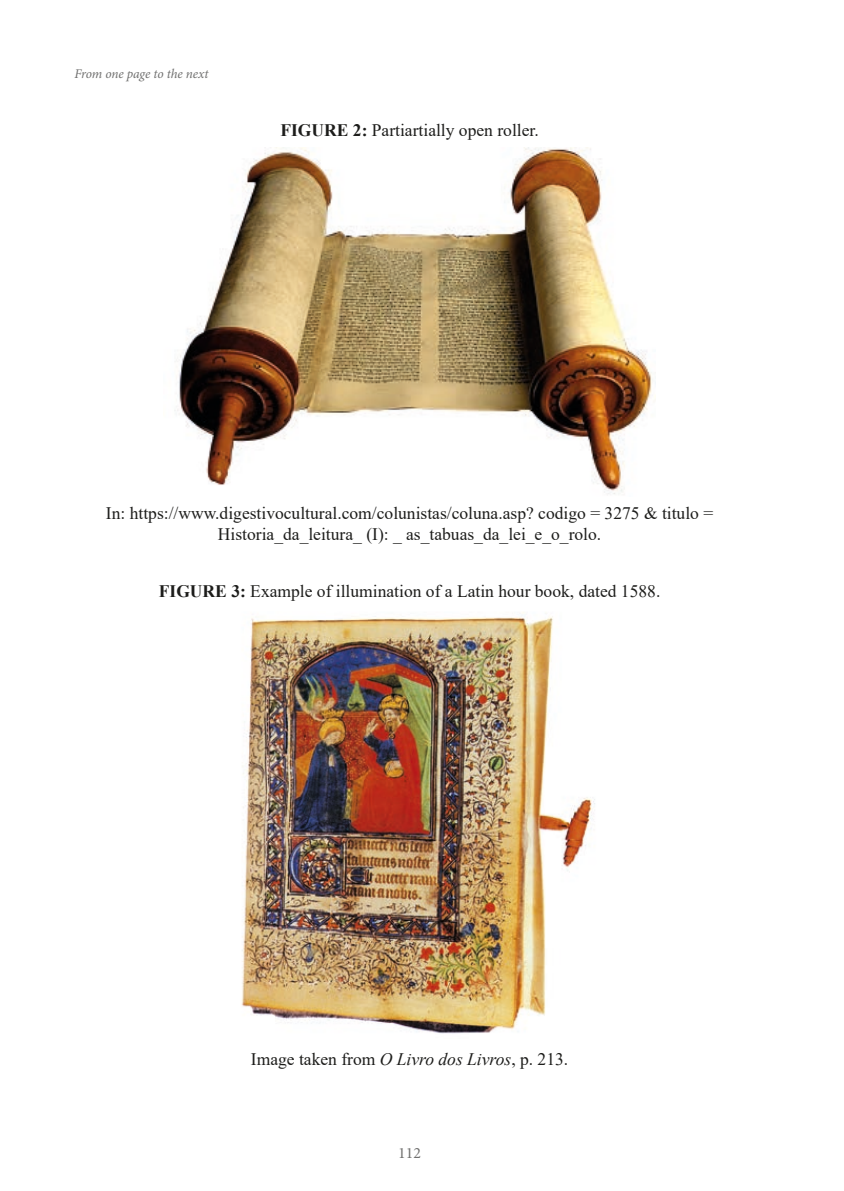
<style>
.page{position:relative;width:844px;height:1191px;background:#fff}
.page>*{position:absolute;margin:0;border:0;box-sizing:border-box;transform-origin:0 0}
.t1{font:17.5px/21px "Times New Roman";color:#1d1d1b;text-align:center}
.t2{font:15.75px "Minion Pro";color:#70706f}
.t3{font:italic 13.3px "Minion Pro";letter-spacing:-.01em;color:#70706f}
.s1{font-weight:700}
.s2{font-style:italic}
</style>
<div class="page">
<img style="left:174px;top:148px;width:479px;height:346px">
<img style="left:241px;top:612px;width:354px;height:422px">
<p class="t3" style="left:74px;top:65px;width:136px">From one page to the next</p>
<p class="t1" style="left:280px;top:119px;width:260px"><span class="s1">FIGURE 2:</span> Partiartially open roller.</p>
<p class="t1" style="left:106px;top:502px;width:608px">In: https://www.digestivocultural.com/colunistas/coluna.asp? codigo = 3275 &amp; titulo =<br>Historia_da_leitura_ (I): _ as_tabuas_da_lei_e_o_rolo.</p>
<p class="t1" style="left:159px;top:580px;width:503px"><span class="s1">FIGURE 3:</span> Example of illumination of a Latin hour book, dated 1588.</p>
<p class="t1" style="left:251px;top:1047px;width:319px">Image taken from <span class="s2">O Livro dos Livros</span>, p. 213.</p>
<p class="t2" style="left:398px;top:1142px;width:24px">112</p>
</div>
